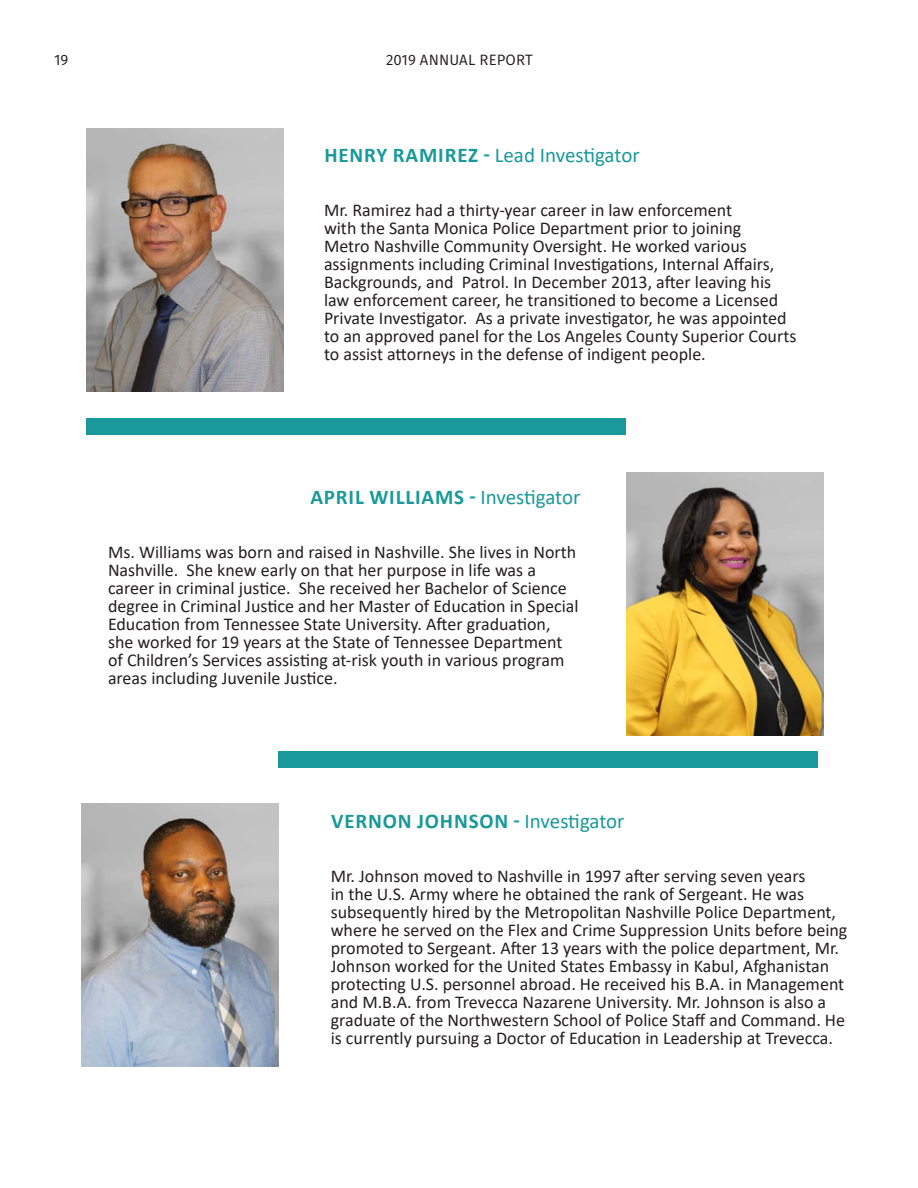
<style>
.page{position:relative;width:918px;height:1188px;background:#fff}
.page>*{position:absolute;margin:0;border:0;box-sizing:border-box;transform-origin:0 0}
.Box_Header_Text{font:700 21px "Calibri";letter-spacing:.04em;color:#19999a}
.Box_Header_Text-2{font:21px "Calibri";letter-spacing:-.005em;color:#19999a}
.Body_Text{font:18px/18px "Calibri";color:#231f20}
.t1{font:15px "Fira Sans";letter-spacing:.01em;color:#231f20}
.s1{font-weight:700}
.s2{font-weight:400}
</style>
<div class="page">
<img style="left:86px;top:128px;width:198px;height:264px">
<img style="left:81px;top:803px;width:197px;height:264px">
<img style="left:626px;top:472px;width:198px;height:264px">
<div style="left:86px;top:418px;width:540px;height:17px;background:#19999a"></div>
<div style="left:278px;top:751px;width:540px;height:17px;background:#19999a"></div>
<p class="t1" style="left:54px;top:50px;width:16px">19</p>
<p class="t1" style="left:386px;top:50px;width:148px">2019 ANNUAL REPORT</p>
<p class="Box_Header_Text-2" style="left:324px;top:140px;width:317px"><span class="s1">HENRY RAMIREZ -</span> Lead Investigator</p>
<p class="Body_Text" style="left:324px;top:201px;width:474px">Mr. Ramirez had a thirty-year career in law enforcement<br>with the Santa Monica Police Department prior to joining<br>Metro Nashville Community Oversight. He worked various assignments including Criminal Investigations, Internal Affairs, Backgrounds, and Patrol. In December 2013, after leaving his law enforcement career, he transitioned to become a Licensed Private Investigator. As a private investigator, he was appointed to an approved panel for the Los Angeles County Superior Courts to assist attorneys in the defense of indigent people.</p>
<p class="Box_Header_Text" style="left:310px;top:482px;width:272px">APRIL WILLIAMS - <span class="s2">Investigator</span></p>
<p class="Body_Text" style="left:108px;top:543px;width:472px">Ms. Williams was born and raised in Nashville. She lives in North Nashville. She knew early on that her purpose in life was a career in criminal justice. She received her Bachelor of Science degree in Criminal Justice and her Master of Education in Special Education from Tennessee State University. After graduation, she worked for 19 years at the State of Tennessee Department of Children’s Services assisting at-risk youth in various program areas including Juvenile Justice.</p>
<p class="Box_Header_Text" style="left:331px;top:806px;width:295px">VERNON JOHNSON - <span class="s2">Investigator</span></p>
<p class="Body_Text" style="left:331px;top:867px;width:518px">Mr. Johnson moved to Nashville in 1997 after serving seven years<br>in the U.S. Army where he obtained the rank of Sergeant. He was subsequently hired by the Metropolitan Nashville Police Department, where he served on the Flex and Crime Suppression Units before being promoted to Sergeant. After 13 years with the police department, Mr.<br>Johnson worked for the United States Embassy in Kabul, Afghanistan protecting U.S. personnel abroad. He received his B.A. in Management and M.B.A. from Trevecca Nazarene University. Mr. Johnson is also a graduate of the Northwestern School of Police Staff and Command. He is currently pursuing a Doctor of Education in Leadership at Trevecca.</p>
</div>
